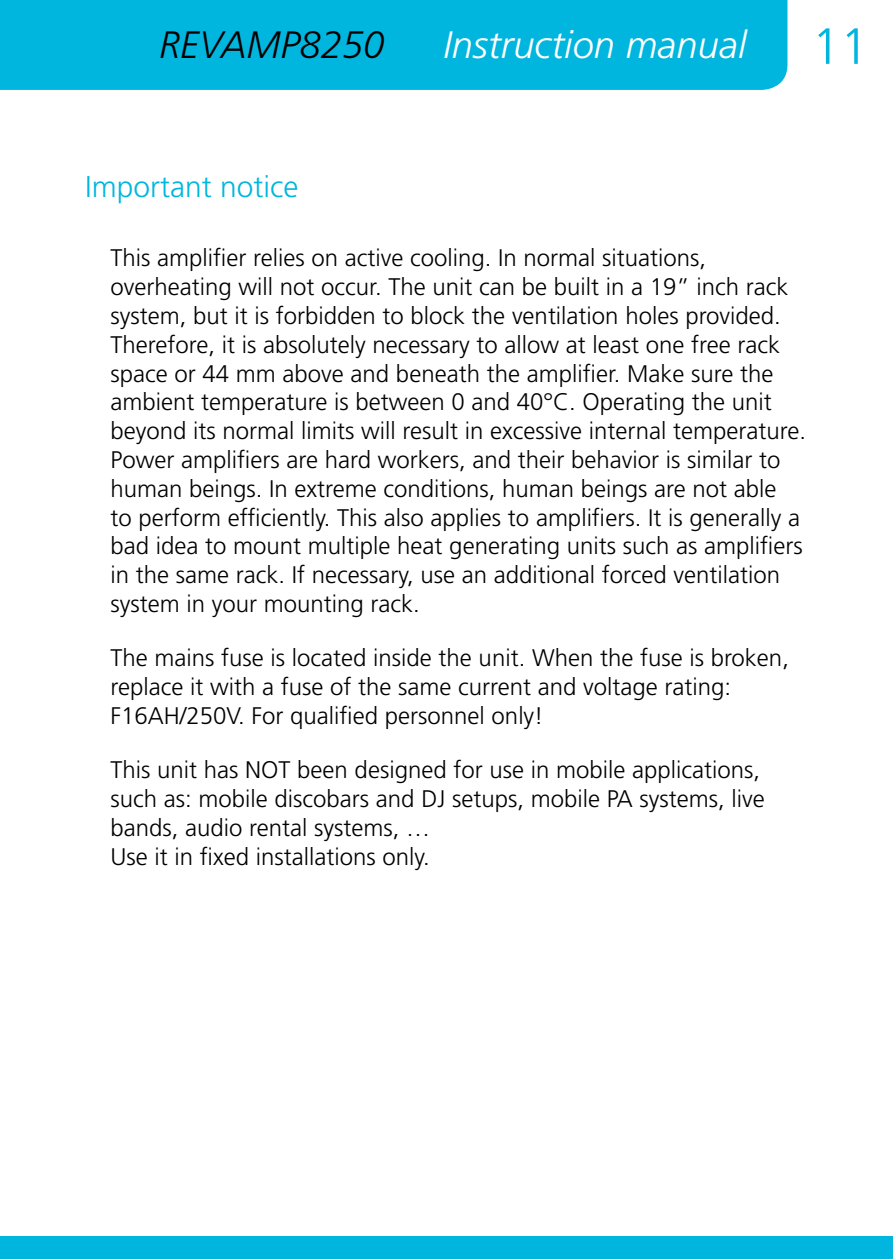
<style>
.page{position:relative;width:893px;height:1259px;background:#fff}
.page>*{position:absolute;margin:0;border:0;box-sizing:border-box;transform-origin:0 0}
.t1{font:300 51px "Frutiger LT Std";color:#00b6de}
.t2{font:italic 300 38.1px "Frutiger LT Std";color:#fff}
.t3{font:italic 300 38.1px "Frutiger LT Std";color:#000}
.t4{font:300 30px "Frutiger LT Std";color:#00b6de}
.t5{font:300 24px/28.8px "Frutiger LT Std";color:#000}
</style>
<div class="page">
<div style="left:0;top:0;width:787px;height:90px;background:#00b6de"></div>
<div style="left:0;top:1236px;width:893px;height:23px;background:#00b6de"></div>
<h2 class="t3" style="left:159px;top:23px;width:227px">REVAMP8250</h2>
<h2 class="t2" style="left:443px;top:23px;width:305px">Instruction manual</h2>
<h1 class="t1" style="left:812px;top:17px;width:58px">11</h1>
<p class="t4" style="left:85px;top:170px;width:215px">Important notice</p>
<p class="t5" style="left:111px;top:244px;width:697px">This amplifier relies on active cooling. In normal situations, overheating will not occur. The unit can be built in a 19” inch rack system, but it is forbidden to block the ventilation holes provided.<br>Therefore, it is absolutely necessary to allow at least one free rack space or 44 mm above and beneath the amplifier. Make sure the ambient temperature is between 0 and 40°C. Operating the unit beyond its normal limits will result in excessive internal temperature.<br>Power amplifiers are hard workers, and their behavior is similar to human beings. In extreme conditions, human beings are not able<br>to perform efficiently. This also applies to amplifiers. It is generally a bad idea to mount multiple heat generating units such as amplifiers in the same rack. If necessary, use an additional forced ventilation system in your mounting rack.</p>
<p class="t5" style="left:111px;top:644px;width:680px">The mains fuse is located inside the unit. When the fuse is broken, replace it with a fuse of the same current and voltage rating:<br>F16AH/250V. For qualified personnel only!</p>
<p class="t5" style="left:111px;top:756px;width:656px">This unit has NOT been designed for use in mobile applications, such as: mobile discobars and DJ setups, mobile PA systems, live bands, audio rental systems, …<br>Use it in fixed installations only.</p>
</div>
